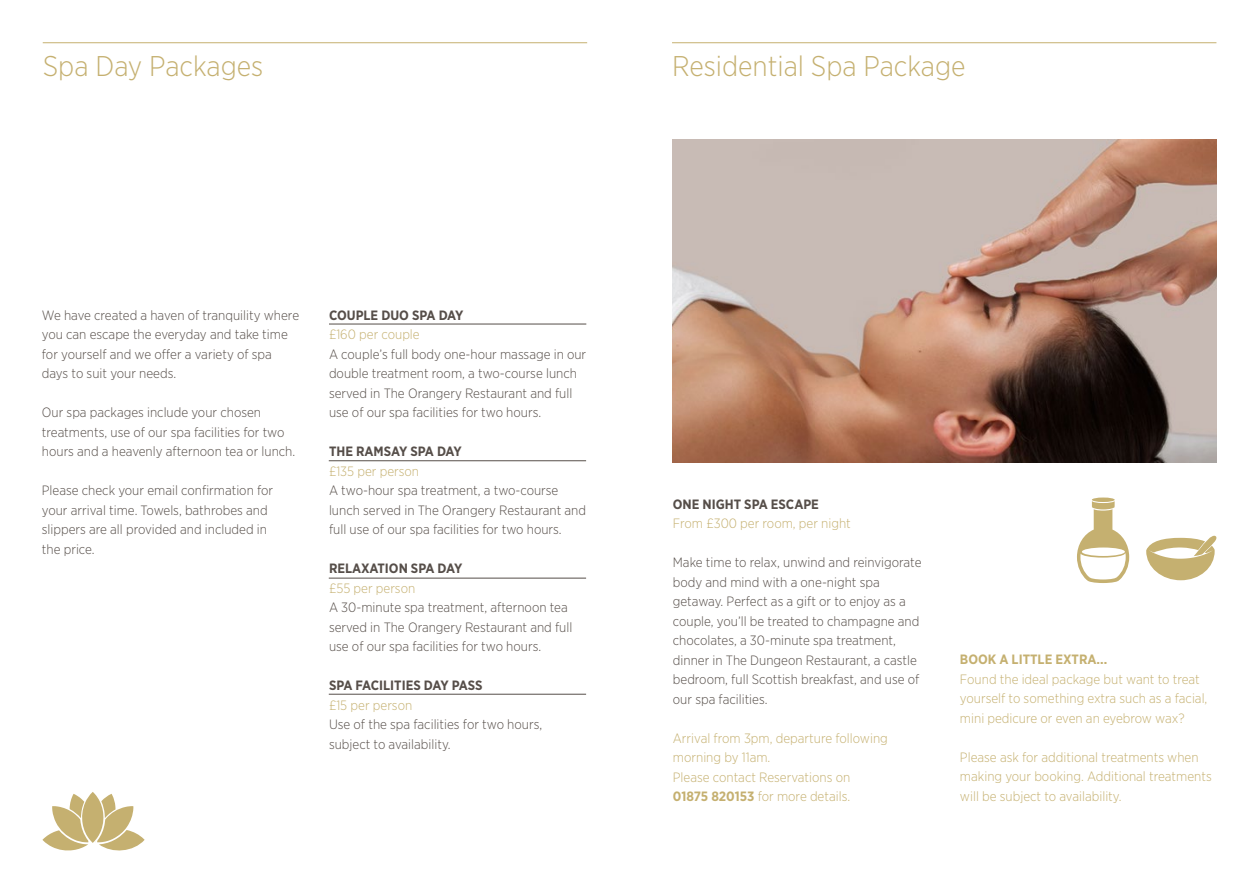
<style>
.page{position:relative;width:1259px;height:893px;background:#fff}
.page>*{position:absolute;margin:0;border:0;box-sizing:border-box;transform-origin:0 0}
.t1{font:300 28.5px "Gotham Narrow";color:#c5b070}
.t2{font:300 13.5px/19.5px "Gotham Narrow";color:#564e49}
.t3{font:300 13.5px/19.5px "Gotham Narrow";color:#c5b070}
.t4{font:700 13.5px "Gotham Narrow";color:#564e49}
.t5{font:700 13.5px "Gotham Narrow";color:#c5b070}
.s1{font-weight:700}
</style>
<div class="page">
<hr style="left:43px;top:42px;width:544px;height:1px;background:#c5b070">
<hr style="left:672px;top:42px;width:544px;height:1px;background:#c5b070">
<hr style="left:329px;top:324px;width:257px;height:1px;background:#564e49">
<hr style="left:329px;top:460px;width:257px;height:1px;background:#564e49">
<hr style="left:329px;top:578px;width:257px;height:1px;background:#564e49">
<hr style="left:329px;top:694px;width:257px;height:1px;background:#564e49">
<img style="left:672px;top:140px;width:544px;height:323px">
<svg style="left:42px;top:792px;width:103px;height:59px"></svg>
<svg style="left:1146px;top:535px;width:71px;height:45px"></svg>
<div style="left:1092px;top:497px;width:22px;height:5px;background:#c5b070;border-radius:50%"></div>
<svg style="left:1077px;top:501px;width:52px;height:82px"></svg>
<h1 class="t1" style="left:43px;top:48px;width:222px">Spa Day Packages</h1>
<h1 class="t1" style="left:672px;top:48px;width:295px">Residential Spa Package</h1>
<p class="t2" style="left:42px;top:305px;width:259px">We have created a haven of tranquility where you can escape the everyday and take time for yourself and we offer a variety of spa days to suit your needs.</p>
<p class="t2" style="left:42px;top:403px;width:255px">Our spa packages include your chosen treatments, use of our spa facilities for two hours and a heavenly afternoon tea or lunch.</p>
<p class="t2" style="left:42px;top:481px;width:233px">Please check your email confirmation for your arrival time. Towels, bathrobes and slippers are all provided and included in the price.</p>
<p class="t4" style="left:329px;top:306px;width:136px">COUPLE DUO SPA DAY</p>
<p class="t3" style="left:329px;top:325px;width:92px">£160 per couple</p>
<p class="t2" style="left:329px;top:344px;width:259px">A couple’s full body one-hour massage in our double treatment room, a two-course lunch served in The Orangery Restaurant and full use of our spa facilities for two hours.</p>
<p class="t4" style="left:329px;top:443px;width:134px">THE RAMSAY SPA DAY</p>
<p class="t3" style="left:329px;top:461px;width:92px">£135 per person</p>
<p class="t2" style="left:329px;top:481px;width:258px">A two-hour spa treatment, a two-course lunch served in The Orangery Restaurant and full use of our spa facilities for two hours.</p>
<p class="t4" style="left:329px;top:560px;width:135px">RELAXATION SPA DAY</p>
<p class="t3" style="left:329px;top:578px;width:88px">£55 per person</p>
<p class="t2" style="left:329px;top:597px;width:245px">A 30-minute spa treatment, afternoon tea served in The Orangery Restaurant and full use of our spa facilities for two hours.</p>
<p class="t4" style="left:329px;top:677px;width:155px">SPA FACILITIES DAY PASS</p>
<p class="t3" style="left:329px;top:695px;width:85px">£15 per person</p>
<p class="t2" style="left:329px;top:714px;width:215px">Use of the spa facilities for two hours, subject to availability.</p>
<p class="t4" style="left:673px;top:495px;width:148px">ONE NIGHT SPA ESCAPE</p>
<p class="t3" style="left:673px;top:513px;width:179px">From £300 per room, per night</p>
<p class="t2" style="left:673px;top:552px;width:250px">Make time to relax, unwind and reinvigorate body and mind with a one-night spa getaway. Perfect as a gift or to enjoy as a couple, you’ll be treated to champagne and chocolates, a 30-minute spa treatment, dinner in The Dungeon Restaurant, a castle bedroom, full Scottish breakfast, and use of our spa facilities.</p>
<p class="t3" style="left:673px;top:728px;width:216px">Arrival from 3pm, departure following morning by 11am.<br>Please contact Reservations on<br><span class="s1">01875 820153</span> for more details.</p>
<p class="t5" style="left:960px;top:651px;width:149px">BOOK A LITTLE EXTRA…</p>
<p class="t3" style="left:960px;top:669px;width:249px">Found the ideal package but want to treat yourself to something extra such as a facial, mini pedicure or even an eyebrow wax?</p>
<p class="t3" style="left:960px;top:747px;width:253px">Please ask for additional treatments when making your booking. Additional treatments will be subject to availability.</p>
</div>
